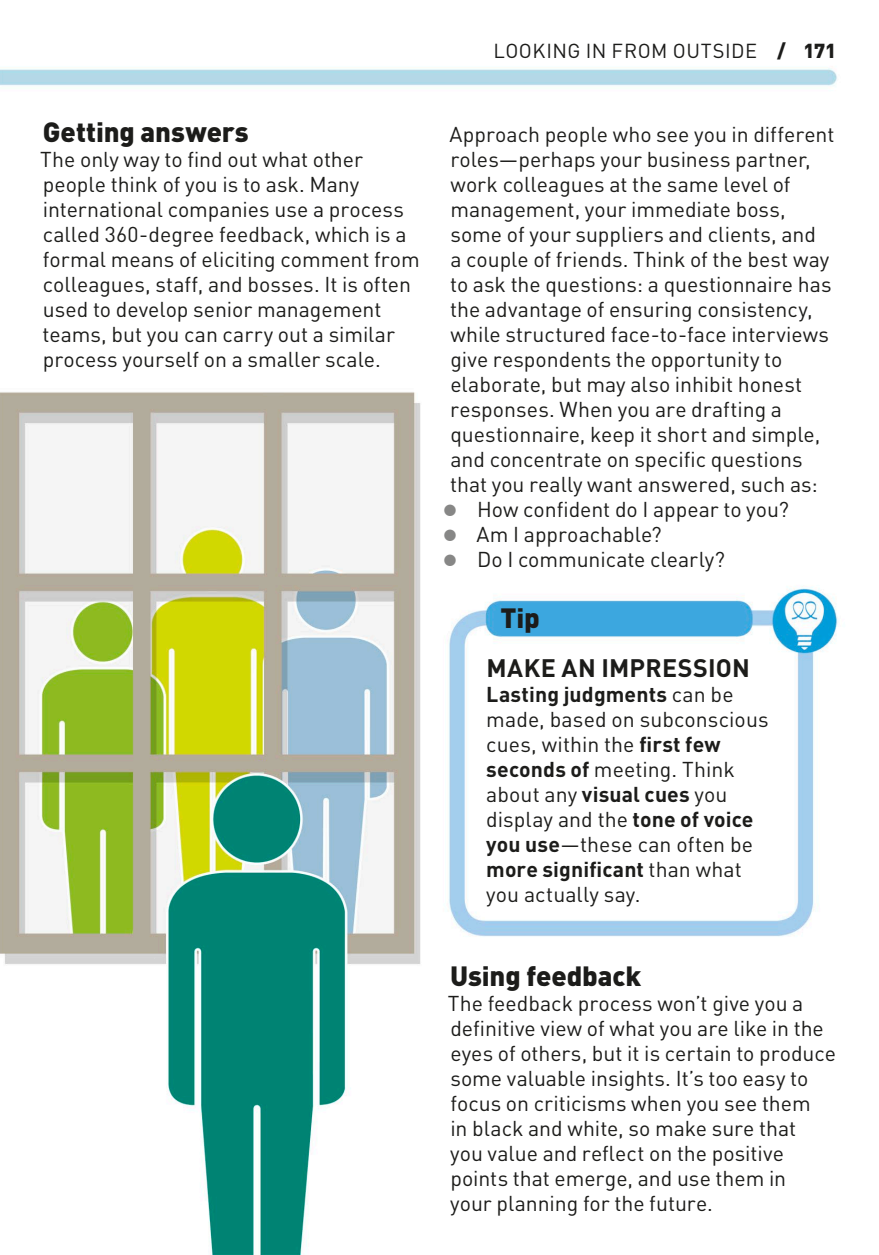
<style>
.page{position:relative;width:879px;height:1255px;background:#fff}
.page>*{position:absolute;margin:0;border:0;box-sizing:border-box;transform-origin:0 0}
.t1{font:900 27.5px "DIN Pro";letter-spacing:-.005em;color:#1c1c1a}
.t2{font:700 25px "DIN Pro";letter-spacing:.01em;color:#1c1c1a}
.t3{font:21.25px/25px "DIN Pro";color:#1c1c1a}
.t4{font:20px "DIN Pro";letter-spacing:.025em;color:#1c1c1a}
.s1{font-weight:900}
.s2{font-size:35px;color:#878786}
.s3{font-weight:700}
</style>
<div class="page">
<img style="left:0;top:68px;width:839px;height:1186px">
<p class="t1" style="left:43px;top:113px;width:207px">Getting answers</p>
<p class="t3" style="left:40px;top:145px;width:381px">The only way to find out what other people think of you is to ask. Many international companies use a process called 360-degree feedback, which is a formal means of eliciting comment from colleagues, staff, and bosses. It is often used to develop senior management teams, but you can carry out a similar process yourself on a smaller scale.</p>
<p class="t4" style="left:493px;top:37px;width:344px">LOOKING IN FROM OUTSIDE <span class="s1">/ 171</span></p>
<p class="t3" style="left:449px;top:121px;width:386px">Approach people who see you in different roles—perhaps your business partner, work colleagues at the same level of management, your immediate boss, some of your suppliers and clients, and<br>a couple of friends. Think of the best way to ask the questions: a questionnaire has the advantage of ensuring consistency, while structured face-to-face interviews give respondents the opportunity to elaborate, but may also inhibit honest responses. When you are drafting a questionnaire, keep it short and simple, and concentrate on specific questions that you really want answered, such as:</p>
<p class="t3" style="left:441px;top:496px;width:350px"><span class="s2">•</span> How confident do I appear to you?</p>
<p class="t3" style="left:441px;top:521px;width:222px"><span class="s2">•</span> Am I approachable?</p>
<p class="t3" style="left:441px;top:546px;width:286px"><span class="s2">•</span> Do I communicate clearly?</p>
<p class="t1" style="left:500px;top:599px;width:41px">Tip</p>
<p class="t2" style="left:486px;top:651px;width:265px">MAKE AN IMPRESSION</p>
<p class="t3" style="left:486px;top:681px;width:284px"><span class="s3">Lasting judgments</span> can be made, based on subconscious cues, within the <span class="s3">first few seconds of</span> meeting. Think about any <span class="s3">visual cues</span> you display and the <span class="s3">tone of voice you use</span>—these can often be <span class="s3">more significant</span> than what you actually say.</p>
<p class="t1" style="left:450px;top:957px;width:193px">Using feedback</p>
<p class="t3" style="left:448px;top:990px;width:390px">The feedback process won’t give you a definitive view of what you are like in the eyes of others, but it is certain to produce some valuable insights. It’s too easy to focus on criticisms when you see them<br>in black and white, so make sure that<br>you value and reflect on the positive points that emerge, and use them in<br>your planning for the future.</p>
</div>
